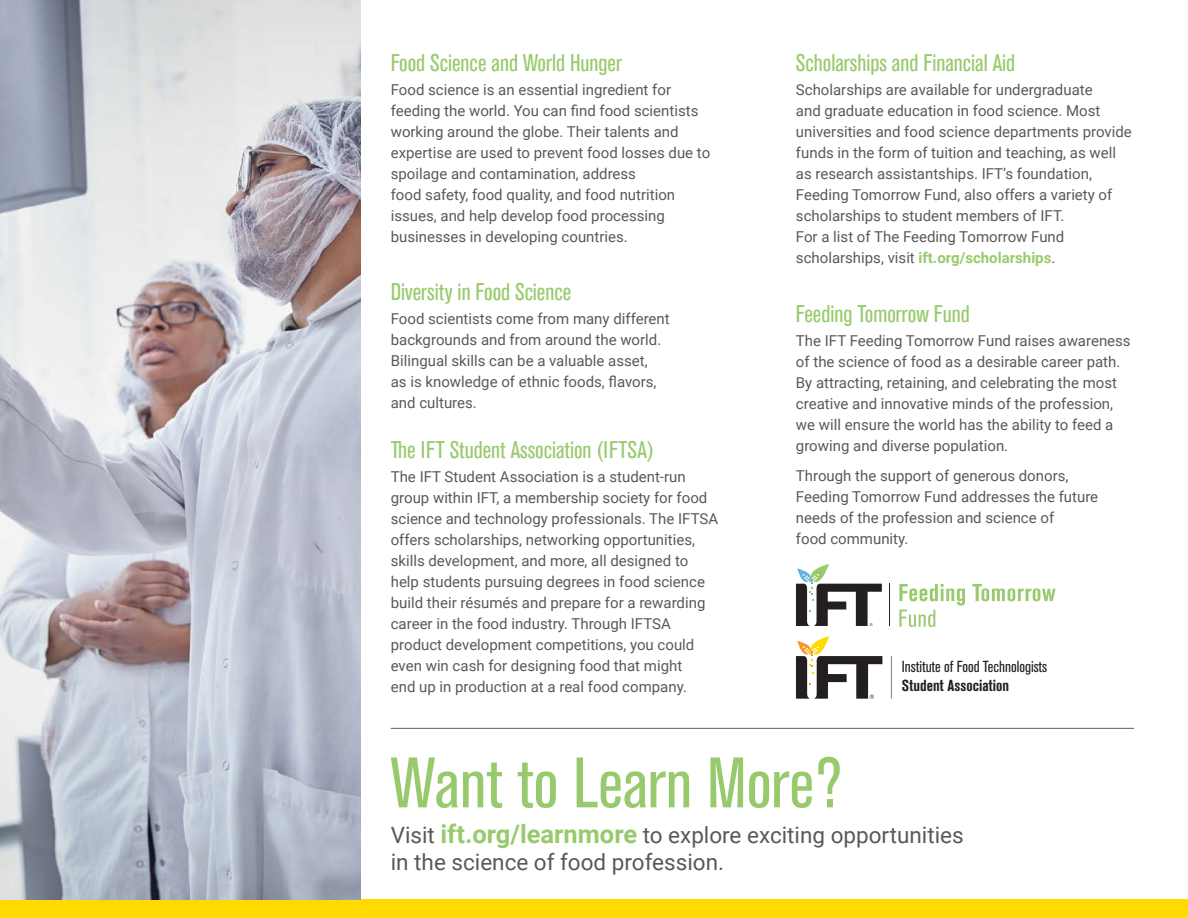
<style>
.page{position:relative;width:1188px;height:918px;background:#fff}
.page>*{position:absolute;margin:0;border:0;box-sizing:border-box;transform-origin:0 0}
.t1{font:condensed 70.65px "Akzidenz Grotesk BE";color:#98ca6d}
.t2{font:condensed 24px "Akzidenz Grotesk BE";color:#98ca6d}
.t3{font:22.5px "Roboto";color:#58595b}
.t4{font:condensed 15.9px/19px "Akzidenz Grotesk BE";color:#231f20}
.t5{font:15px/21px "Roboto";color:#58595b}
.s1{font-weight:700;color:#98ca6d}
.s2{font-weight:700}
.s3{font-weight:700;font-size:25.5px;color:#98ca6d}
</style>
<div class="page">
<div style="left:0;top:900px;width:1188px;height:18px;background:#ffda00"></div>
<img style="left:0;top:0;width:361px;height:900px">
<svg style="left:796px;top:564px;width:86px;height:62px"></svg>
<hr style="left:889px;top:584px;width:1px;height:42px;background:#231f20">
<svg style="left:972px;top:584px;width:84px;height:17px"></svg>
<svg style="left:899px;top:584px;width:66px;height:43px"></svg>
<hr style="left:891px;top:656px;width:1px;height:43px;background:#808285">
<svg style="left:796px;top:636px;width:86px;height:63px"></svg>
<hr style="left:391px;top:728px;width:743px;height:1px;background:#58595b">
<p class="t2" style="left:391px;top:49px;width:233px">Food Science and World Hunger</p>
<p class="t5" style="left:391px;top:79px;width:321px">Food science is an essential ingredient for feeding the world. You can find food scientists working around the globe. Their talents and expertise are used to prevent food losses due to spoilage and contamination, address</p>
<p class="t5" style="left:391px;top:184px;width:286px">food safety, food quality, and food nutrition issues, and help develop food processing businesses in developing countries.</p>
<p class="t2" style="left:391px;top:278px;width:182px">Diversity in Food Science</p>
<p class="t5" style="left:391px;top:307px;width:281px">Food scientists come from many different backgrounds and from around the world.<br>Bilingual skills can be a valuable asset,<br>as is knowledge of ethnic foods, flavors,</p>
<p class="t5" style="left:391px;top:391px;width:88px">and cultures.</p>
<p class="t2" style="left:391px;top:436px;width:265px">The IFT Student Association (IFTSA)</p>
<p class="t5" style="left:391px;top:466px;width:329px">The IFT Student Association is a student-run group within IFT, a membership society for food science and technology professionals. The IFTSA offers scholarships, networking opportunities, skills development, and more, all designed to help students pursuing degrees in food science build their résumés and prepare for a rewarding career in the food industry. Through IFTSA product development competitions, you could even win cash for designing food that might<br>end up in production at a real food company.</p>
<p class="t2" style="left:796px;top:49px;width:221px">Scholarships and Financial Aid</p>
<p class="t5" style="left:796px;top:79px;width:337px">Scholarships are available for undergraduate<br>and graduate education in food science. Most universities and food science departments provide funds in the form of tuition and teaching, as well as research assistantships. IFT’s foundation, Feeding Tomorrow Fund, also offers a variety of scholarships to student members of IFT.<br>For a list of The Feeding Tomorrow Fund scholarships, visit <span class="s1">ift.org/scholarships</span>.</p>
<p class="t2" style="left:796px;top:300px;width:175px">Feeding Tomorrow Fund</p>
<p class="t5" style="left:796px;top:329px;width:336px">The IFT Feeding Tomorrow Fund raises awareness of the science of food as a desirable career path.<br>By attracting, retaining, and celebrating the most creative and innovative minds of the profession, we will ensure the world has the ability to feed a growing and diverse population.</p>
<p class="t5" style="left:796px;top:464px;width:274px">Through the support of generous donors,</p>
<p class="t5" style="left:796px;top:485px;width:304px">Feeding Tomorrow Fund addresses the future needs of the profession and science of<br>food community.</p>
<p class="t4" style="left:902px;top:657px;width:147px">Institute of Food Technologists<br><span class="s2">Student Association</span></p>
<p class="t1" style="left:391px;top:743px;width:453px">Want to Learn More?</p>
<p class="t3" style="left:391px;top:820px;width:574px">Visit <span class="s3">ift.org/learnmore</span> to explore exciting opportunities</p>
<p class="t3" style="left:391px;top:847px;width:335px">in the science of food profession.</p>
</div>
